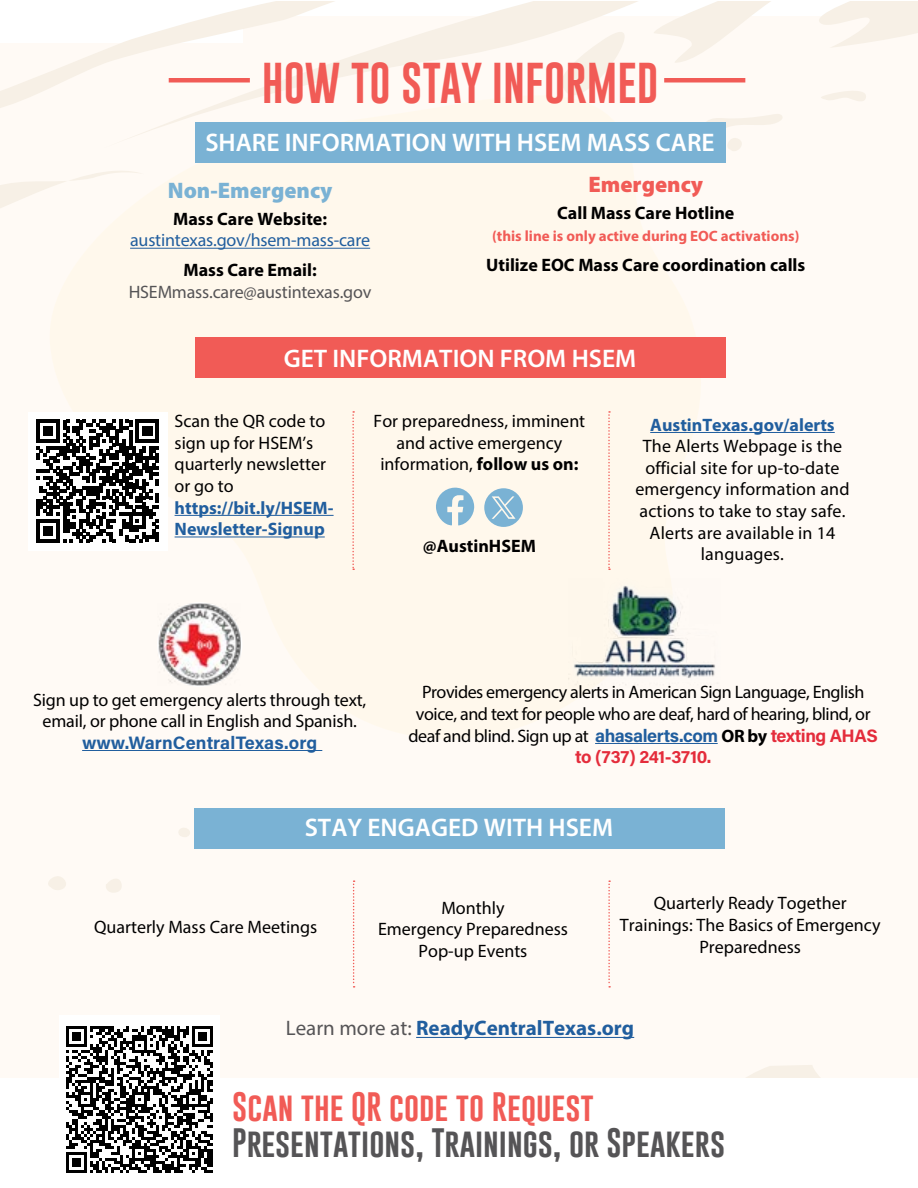
<style>
.page{position:relative;width:918px;height:1188px;background:#fff}
.page>*{position:absolute;margin:0;border:0;box-sizing:border-box;transform-origin:0 0}
.t1{font:42px "Gobold";color:#f15b56}
.t2{font:30px "Gobold";color:#555456}
.t3{font:30px "Gobold";color:#f15b56}
.t4{font:600 25.5px "Myriad Pro";color:#fff}
.t5{font:900 22.5px "Myriad Pro";color:#7ab2d4}
.t6{font:900 22.5px "Myriad Pro";color:#f15b56}
.t7{font:700 21px "Myriad Pro";color:#215e9e}
.t8{font:18px/21.6px "Myriad Pro";color:#000;text-align:center}
.t9{font:18px/21.6px "Myriad Pro";letter-spacing:-.025em;color:#000;text-align:center}
.t10{font:700 18px "Myriad Pro";color:#000}
.t11{font:700 18px/21.6px "Myriad Pro";color:#215e9e}
.t12{font:18px "Myriad Pro";letter-spacing:-.01em;color:#215e9e}
.t13{font:18px "Myriad Pro";letter-spacing:-.01em;color:#555456}
.t14{font:700 18px "Acumin Pro";letter-spacing:.005em;color:#215e9e}
.t15{font:700 18px "Acumin Pro";letter-spacing:-.025em;color:#e42c3b}
.t16{font:700 15px "Myriad Pro";color:#f15b56}
.s1{font-weight:700}
.s2{font-family:"Acumin Pro";font-weight:700;color:#215e9e}
.s3{font-family:"Acumin Pro";font-weight:700;color:#e42c3b}
.s4{font-weight:400;color:#555456}
</style>
<div class="page">
<div style="left:0;top:44px;width:918px;height:1144px;background:#fffaf5"></div>
<svg style="left:746px;top:1065px;width:74px;height:13px"></svg>
<svg style="left:0;top:171px;width:137px;height:37px"></svg>
<svg style="left:138px;top:1px;width:420px;height:134px"></svg>
<svg style="left:0;top:1px;width:337px;height:110px"></svg>
<svg style="left:48px;top:876px;width:18px;height:14px"></svg>
<svg style="left:106px;top:879px;width:16px;height:14px"></svg>
<svg style="left:179px;top:828px;width:11px;height:9px"></svg>
<svg style="left:821px;top:91px;width:45px;height:10px"></svg>
<svg style="left:818px;top:1px;width:100px;height:46px"></svg>
<svg style="left:558px;top:1px;width:224px;height:153px"></svg>
<div style="left:195px;top:122px;width:530px;height:40px;background:#7ab2d4"></div>
<div style="left:195px;top:338px;width:530px;height:40px;background:#f15b56"></div>
<div style="left:194px;top:808px;width:530px;height:40px;background:#7ab2d4"></div>
<hr style="left:169px;top:78px;width:81px;height:4px;background:#f15b56">
<hr style="left:664px;top:78px;width:81px;height:4px;background:#f15b56">
<hr style="left:130px;top:248px;width:240px;height:1px;background:#215e9e">
<div style="left:0;top:1078px;width:918px;height:110px;background:#fff"></div>
<hr style="left:416px;top:1037px;width:218px;height:1px;background:#215e9e">
<svg style="left:353px;top:880px;width:2px;height:108px"></svg>
<svg style="left:608px;top:880px;width:2px;height:108px"></svg>
<svg style="left:436px;top:487px;width:39px;height:39px"></svg>
<svg style="left:484px;top:488px;width:39px;height:39px"></svg>
<div style="left:28px;top:412px;width:139px;height:138px;background:#fff"></div>
<svg style="left:36px;top:420px;width:123px;height:122px"></svg>
<hr style="left:175px;top:515px;width:159px;height:1px;background:#215e9e">
<hr style="left:175px;top:537px;width:150px;height:1px;background:#215e9e">
<hr style="left:650px;top:432px;width:185px;height:1px;background:#215e9e">
<svg style="left:352px;top:411px;width:2px;height:159px"></svg>
<svg style="left:608px;top:411px;width:2px;height:159px"></svg>
<hr style="left:595px;top:743px;width:123px;height:1px;background:#215e9e">
<hr style="left:82px;top:750px;width:240px;height:1px;background:#215e9e">
<img style="left:569px;top:585px;width:146px;height:101px">
<img style="left:158px;top:603px;width:83px;height:83px">
<div style="left:59px;top:1015px;width:161px;height:160px;background:#fff"></div>
<svg style="left:66px;top:1026px;width:147px;height:147px"></svg>
<h1 class="t1" style="left:262px;top:56px;width:398px">HOW TO STAY INFORMED</h1>
<h3 class="t4" style="left:205px;top:126px;width:511px">SHARE INFORMATION WITH HSEM MASS CARE</h3>
<p class="t5" style="left:168px;top:175px;width:166px">Non-Emergency</p>
<p class="t10" style="left:173px;top:207px;width:155px">Mass Care Website:</p>
<p class="t12" style="left:130px;top:229px;width:242px">austintexas.gov/hsem-mass-care</p>
<p class="t10" style="left:183px;top:259px;width:135px">Mass Care Email:</p>
<p class="t13" style="left:129px;top:281px;width:244px">HSEMmass.care@austintexas.gov</p>
<p class="t6" style="left:588px;top:170px;width:116px">Emergency</p>
<p class="t10" style="left:557px;top:201px;width:179px">Call Mass Care Hotline</p>
<p class="t16" style="left:492px;top:226px;width:309px">(this line is only active during EOC activations)</p>
<p class="t10" style="left:486px;top:253px;width:321px">Utilize EOC Mass Care coordination calls</p>
<h3 class="t4" style="left:284px;top:342px;width:354px">GET INFORMATION FROM HSEM</h3>
<p class="t8" style="left:175px;top:410px;width:153px;text-align:left">Scan the QR code to sign up for HSEM’s quarterly newsletter or go to</p>
<p class="t11" style="left:175px;top:496px;width:160px">https://bit.ly/HSEM-<br>Newsletter-Signup</p>
<p class="t8" style="left:374px;top:410px;width:213px">For preparedness, imminent and active emergency information, <span class="s1">follow us on:</span></p>
<p class="t10" style="left:423px;top:535px;width:115px">@AustinHSEM</p>
<p class="t11" style="left:650px;top:413px;width:186px">AustinTexas.gov/alerts</p>
<p class="t8" style="left:635px;top:435px;width:216px">The Alerts Webpage is the official site for up-to-date emergency information and actions to take to stay safe.<br>Alerts are available in 14 languages.</p>
<p class="t8" style="left:33px;top:688px;width:335px">Sign up to get emergency alerts through text, email, or phone call in English and Spanish.</p>
<p class="t14" style="left:82px;top:730px;width:237px">www.WarnCentralTexas.org</p>
<p class="t9" style="left:409px;top:681px;width:471px">Provides emergency alerts in American Sign Language, English voice, and text for people who are deaf, hard of hearing, blind, or deaf and blind. Sign up at <span class="s2">ahasalerts.com</span> <span class="s1">OR by</span> <span class="s3">texting AHAS</span></p>
<p class="t15" style="left:575px;top:744px;width:137px">to (737) 241-3710.</p>
<h3 class="t4" style="left:305px;top:812px;width:310px">STAY ENGAGED WITH HSEM</h3>
<p class="t8" style="left:94px;top:916px;width:225px">Quarterly Mass Care Meetings</p>
<p class="t8" style="left:378px;top:897px;width:191px">Monthly<br>Emergency Preparedness<br>Pop-up Events</p>
<p class="t8" style="left:620px;top:892px;width:262px">Quarterly Ready Together<br>Trainings: The Basics of Emergency<br>Preparedness</p>
<p class="t7" style="left:286px;top:1015px;width:350px"><span class="s4">Learn more at:</span> ReadyCentralTexas.org</p>
<h2 class="t3" style="left:232px;top:1087px;width:363px">Scan the QR code to Request</h2>
<h2 class="t2" style="left:232px;top:1123px;width:495px">Presentations, Trainings, or Speakers</h2>
</div>
